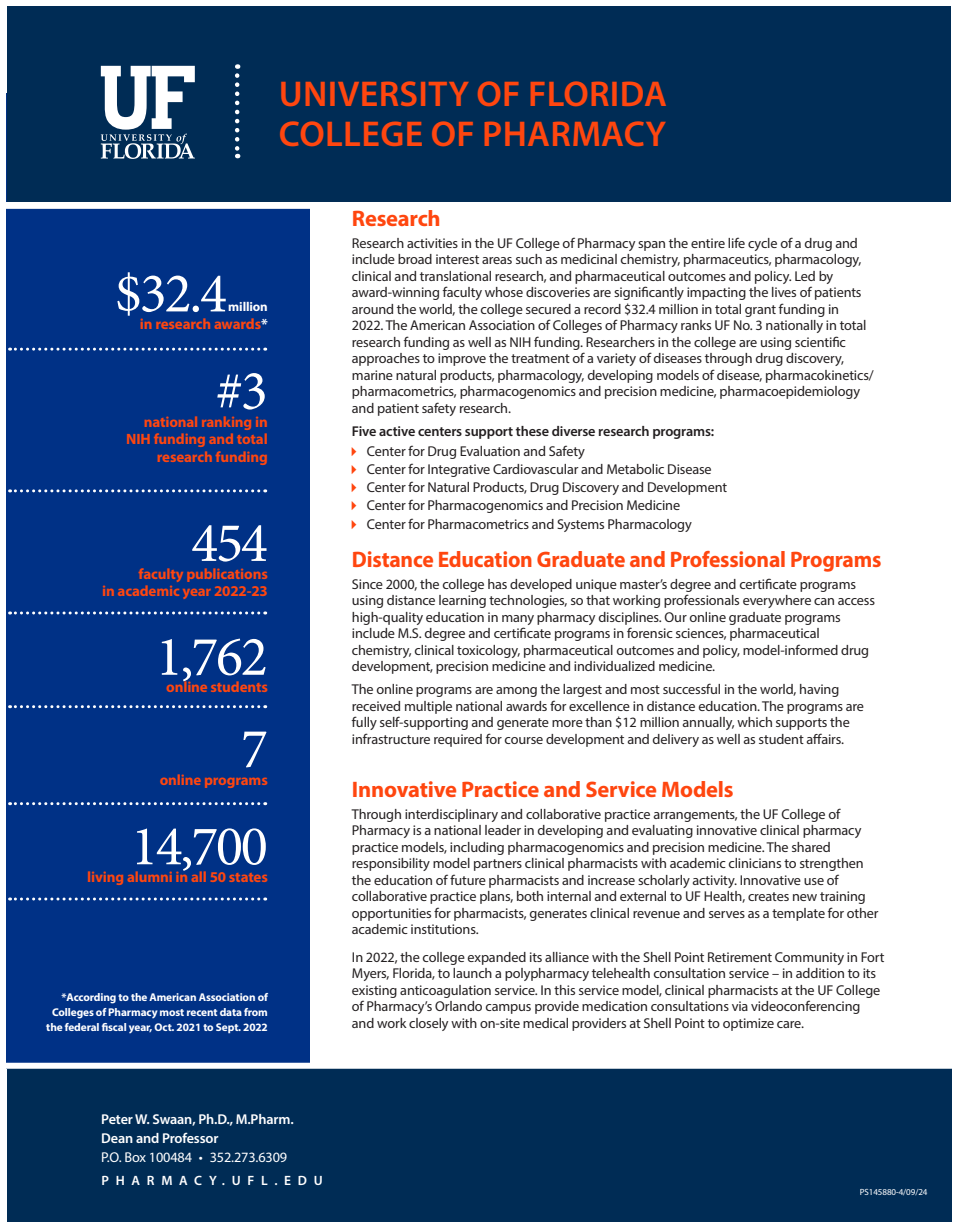
<style>
.page{position:relative;width:959px;height:1229px;background:#fff}
.page>*{position:absolute;margin:0;border:0;box-sizing:border-box;transform-origin:0 0}
.Myriad_Pro_Text_with_Bold_Intro{font:56.4px "Minion Pro";letter-spacing:-.04em;color:#fff}
.Service_line{font:600 36px "Myriad Pro";letter-spacing:.01em;color:#ff460f}
.Myriad_Pro_Text_with_Bold_Intro-2{font:700 22.5px "Myriad Pro";letter-spacing:-.01em;color:#ff460f;scale:.96 1}
.Myriad_Pro_Text_with_Bold_Intro-3{font:700 22.5px "Myriad Pro";letter-spacing:-.01em;color:#ff460f}
.Myriad_Pro_Text_with_Bold_Intro-4{font:700 15px/17.7px "Myriad Pro";letter-spacing:-.01em;color:#ff460f;text-align:right}
.Myriad_Pro_Text_with_Bold_Intro-5{font:14.25px/16.5px "Myriad Pro";letter-spacing:-.01em;color:#231f20}
.Footer{font:600 14.25px/19px "Myriad Pro";letter-spacing:-.01em;color:#fff}
.Myriad_Pro_Text_with_Bold_Intro-6{font:600 14.25px "Myriad Pro";letter-spacing:-.01em;color:#231f20}
.Footer-2{font:600 13.5px "Myriad Pro";letter-spacing:.5em;color:#fff}
.Myriad_Pro_Text_with_Bold_Intro-7{font:700 12.9px "Myriad Pro";letter-spacing:-.01em;color:#fff}
.Bullet_list{font:700 11.25px/15px "Myriad Pro";letter-spacing:-.01em;color:#fff;text-align:center}
.Footer-3{font:9px "Myriad Pro";letter-spacing:-.01em;color:#fff}
.s1{color:#fff}
.s2{font-weight:400}
</style>
<div class="page">
<div style="left:7px;top:93px;width:303px;height:975px;background:#003186"></div>
<div style="left:7px;top:1065px;width:945px;height:156px;background:#002c55"></div>
<div style="left:0;top:1062px;width:958px;height:6px;background:#fff"></div>
<div style="left:7px;top:6px;width:943px;height:199px;background:#002c55"></div>
<div style="left:0;top:202px;width:958px;height:6px;background:#fff"></div>
<div style="left:0;top:203px;width:958px;height:6px;background:#fff"></div>
<svg style="left:101px;top:66px;width:94px;height:93px"></svg>
<svg style="left:235px;top:75px;width:4px;height:83px"></svg>
<svg style="left:10px;top:347px;width:249px;height:3px"></svg>
<svg style="left:10px;top:489px;width:249px;height:3px"></svg>
<svg style="left:10px;top:611px;width:249px;height:3px"></svg>
<svg style="left:10px;top:802px;width:249px;height:3px"></svg>
<svg style="left:10px;top:897px;width:249px;height:3px"></svg>
<svg style="left:10px;top:705px;width:249px;height:3px"></svg>
<p class="Service_line" style="left:279px;top:71px;width:390px">UNIVERSITY OF FLORIDA</p>
<p class="Service_line" style="left:279px;top:111px;width:389px">COLLEGE OF PHARMACY</p>
<p class="Myriad_Pro_Text_with_Bold_Intro" style="left:115px;top:256px;width:114px">$32.4</p>
<p class="Myriad_Pro_Text_with_Bold_Intro-7" style="left:228px;top:299px;width:41px">million</p>
<p class="Myriad_Pro_Text_with_Bold_Intro-4" style="left:140px;top:315px;width:129px">in research awards<span class="s1">*</span></p>
<p class="Myriad_Pro_Text_with_Bold_Intro" style="left:216px;top:353px;width:53px">#3</p>
<p class="Myriad_Pro_Text_with_Bold_Intro-4" style="left:144px;top:412px;width:126px">national ranking in</p>
<p class="Myriad_Pro_Text_with_Bold_Intro-4" style="left:126px;top:430px;width:143px">NIH funding and total</p>
<p class="Myriad_Pro_Text_with_Bold_Intro-4" style="left:157px;top:447px;width:112px">research funding</p>
<p class="Myriad_Pro_Text_with_Bold_Intro" style="left:191px;top:505px;width:78px">454</p>
<p class="Myriad_Pro_Text_with_Bold_Intro-4" style="left:102px;top:564px;width:167px">faculty publications<br>in academic year 2022-23</p>
<p class="Myriad_Pro_Text_with_Bold_Intro" style="left:156px;top:619px;width:114px">1,762</p>
<p class="Myriad_Pro_Text_with_Bold_Intro-4" style="left:166px;top:678px;width:103px">online students</p>
<p class="Myriad_Pro_Text_with_Bold_Intro" style="left:241px;top:711px;width:29px">7</p>
<p class="Myriad_Pro_Text_with_Bold_Intro-4" style="left:160px;top:770px;width:110px">online programs</p>
<p class="Myriad_Pro_Text_with_Bold_Intro" style="left:131px;top:808px;width:138px">14,700</p>
<p class="Myriad_Pro_Text_with_Bold_Intro-4" style="left:87px;top:867px;width:182px">living alumni in all 50 states</p>
<p class="Bullet_list" style="left:62px;top:989px;width:208px">*According to the American Association of</p>
<p class="Bullet_list" style="left:46px;top:1004px;width:223px">Colleges of Pharmacy most recent data from the federal fiscal year, Oct. 2021 to Sept. 2022</p>
<p class="Myriad_Pro_Text_with_Bold_Intro-3" style="left:352px;top:203px;width:90px">Research</p>
<p class="Myriad_Pro_Text_with_Bold_Intro-5" style="left:352px;top:234px;width:523px">Research activities in the UF College of Pharmacy span the entire life cycle of a drug and include broad interest areas such as medicinal chemistry, pharmaceutics, pharmacology, clinical and translational research, and pharmaceutical outcomes and policy. Led by award-winning faculty whose discoveries are significantly impacting the lives of patients around the world, the college secured a record $32.4 million in total grant funding in 2022. The American Association of Colleges of Pharmacy ranks UF No. 3 nationally in total research funding as well as NIH funding. Researchers in the college are using scientific approaches to improve the treatment of a variety of diseases through drug discovery, marine natural products, pharmacology, developing models of disease, pharmacokinetics/ pharmacometrics, pharmacogenomics and precision medicine, pharmacoepidemiology and patient safety research.</p>
<p class="Myriad_Pro_Text_with_Bold_Intro-6" style="left:352px;top:422px;width:364px">Five active centers support these diverse research programs:</p>
<p class="Myriad_Pro_Text_with_Bold_Intro-5" style="left:367px;top:442px;width:219px">Center for Drug Evaluation and Safety</p>
<p class="Myriad_Pro_Text_with_Bold_Intro-5" style="left:367px;top:461px;width:346px">Center for Integrative Cardiovascular and Metabolic Disease</p>
<p class="Myriad_Pro_Text_with_Bold_Intro-5" style="left:367px;top:479px;width:362px">Center for Natural Products, Drug Discovery and Development</p>
<p class="Myriad_Pro_Text_with_Bold_Intro-5" style="left:367px;top:497px;width:315px">Center for Pharmacogenomics and Precision Medicine</p>
<p class="Myriad_Pro_Text_with_Bold_Intro-5" style="left:367px;top:515px;width:326px">Center for Pharmacometrics and Systems Pharmacology</p>
<p class="Myriad_Pro_Text_with_Bold_Intro-2" style="left:352px;top:544px;width:553px">Distance Education Graduate and Professional Programs</p>
<p class="Myriad_Pro_Text_with_Bold_Intro-5" style="left:352px;top:575px;width:524px">Since 2000, the college has developed unique master’s degree and certificate programs using distance learning technologies, so that working professionals everywhere can access high-quality education in many pharmacy disciplines. Our online graduate programs include M.S. degree and certificate programs in forensic sciences, pharmaceutical chemistry, clinical toxicology, pharmaceutical outcomes and policy, model-informed drug development, precision medicine and individualized medicine.</p>
<p class="Myriad_Pro_Text_with_Bold_Intro-5" style="left:352px;top:681px;width:513px">The online programs are among the largest and most successful in the world, having received multiple national awards for excellence in distance education. The programs are fully self-supporting and generate more than $12 million annually, which supports the infrastructure required for course development and delivery as well as student affairs.</p>
<p class="Myriad_Pro_Text_with_Bold_Intro-3" style="left:352px;top:774px;width:383px">Innovative Practice and Service Models</p>
<p class="Myriad_Pro_Text_with_Bold_Intro-5" style="left:352px;top:805px;width:528px">Through interdisciplinary and collaborative practice arrangements, the UF College of Pharmacy is a national leader in developing and evaluating innovative clinical pharmacy practice models, including pharmacogenomics and precision medicine. The shared responsibility model partners clinical pharmacists with academic clinicians to strengthen the education of future pharmacists and increase scholarly activity. Innovative use of collaborative practice plans, both internal and external to UF Health, creates new training opportunities for pharmacists, generates clinical revenue and serves as a template for other academic institutions.</p>
<p class="Myriad_Pro_Text_with_Bold_Intro-5" style="left:352px;top:948px;width:534px">In 2022, the college expanded its alliance with the Shell Point Retirement Community in Fort Myers, Florida, to launch a polypharmacy telehealth consultation service – in addition to its existing anticoagulation service. In this service model, clinical pharmacists at the UF College of Pharmacy’s Orlando campus provide medication consultations via videoconferencing and work closely with on-site medical providers at Shell Point to optimize care.</p>
<p class="Footer" style="left:101px;top:1109px;width:194px">Peter W. Swaan, Ph.D., M.Pharm.<br>Dean and Professor<br><span class="s2">P.O. Box 100484 • 352.273.6309</span></p>
<p class="Footer-2" style="left:101px;top:1171px;width:223px">PHARMACY.UFL.EDU</p>
<p class="Footer-3" style="left:859px;top:1186px;width:69px">PS145880-4/09/24</p>
</div>
